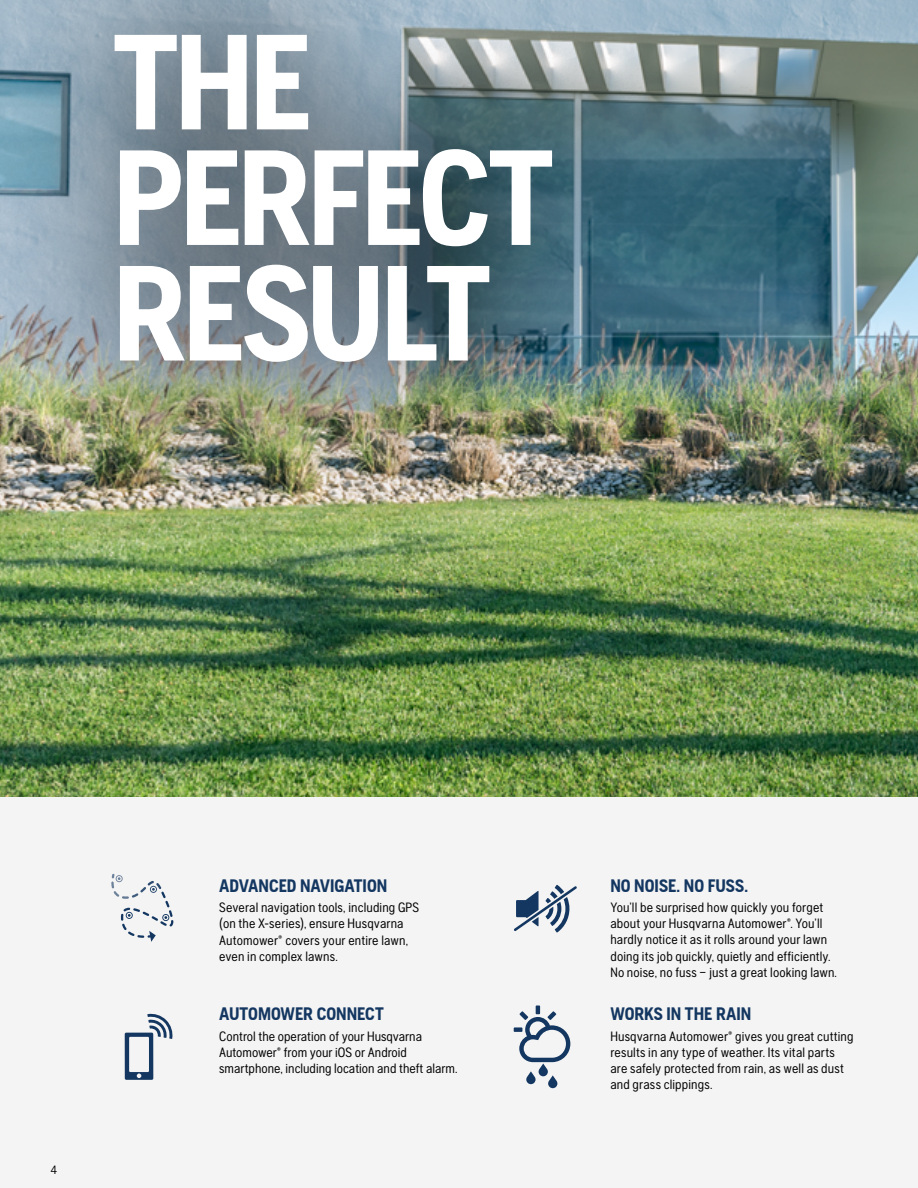
<style>
.page{position:relative;width:918px;height:1188px;background:#fff}
.page>*{position:absolute;margin:0;border:0;box-sizing:border-box;transform-origin:0 0}
.t1{font:700 135px/115.5px "Husqvarna Gothic";letter-spacing:-.03em;color:#fff}
.t2{font:700 18px "Husqvarna Gothic";color:#143761}
.t3{font:13.5px/16.2px "Husqvarna Gothic";letter-spacing:.01em;color:#000}
.t4{font:12px "Husqvarna Gothic";color:#000}
</style>
<div class="page">
<img style="left:0;top:0;width:918px;height:797px">
<div style="left:0;top:797px;width:918px;height:391px;background:#f4f4f4"></div>
<svg style="left:111px;top:874px;width:62px;height:68px"></svg>
<svg style="left:514px;top:1006px;width:56px;height:82px"></svg>
<svg style="left:514px;top:885px;width:63px;height:48px"></svg>
<svg style="left:125px;top:1014px;width:47px;height:66px"></svg>
<div style="left:0;top:0;width:693px;height:506px;background:#000;opacity:.4"></div>
<h1 class="t1" style="left:113px;top:23px;width:442px">THE<br>PERFECT<br>RESULT</h1>
<p class="t4" style="left:51px;top:1163px;width:8px">4</p>
<h2 class="t2" style="left:219px;top:875px;width:170px">ADVANCED NAVIGATION</h2>
<p class="t3" style="left:219px;top:899px;width:201px">Several navigation tools, including GPS (on the X-series), ensure Husqvarna Automower® covers your entire lawn, even in complex lawns.</p>
<h2 class="t2" style="left:219px;top:1004px;width:166px">AUTOMOWER CONNECT</h2>
<p class="t3" style="left:219px;top:1028px;width:240px">Control the operation of your Husqvarna<br>Automower® from your iOS or Android smartphone, including location and theft alarm.</p>
<h2 class="t2" style="left:610px;top:875px;width:139px">NO NOISE. NO FUSS.</h2>
<p class="t3" style="left:610px;top:899px;width:228px">You’ll be surprised how quickly you forget about your Husqvarna Automower®. You’ll hardly notice it as it rolls around your lawn doing its job quickly, quietly and efficiently.<br>No noise, no fuss – just a great looking lawn.</p>
<h2 class="t2" style="left:610px;top:1004px;width:143px">WORKS IN THE RAIN</h2>
<p class="t3" style="left:610px;top:1028px;width:245px">Husqvarna Automower® gives you great cutting results in any type of weather. Its vital parts are safely protected from rain, as well as dust and grass clippings.</p>
</div>
